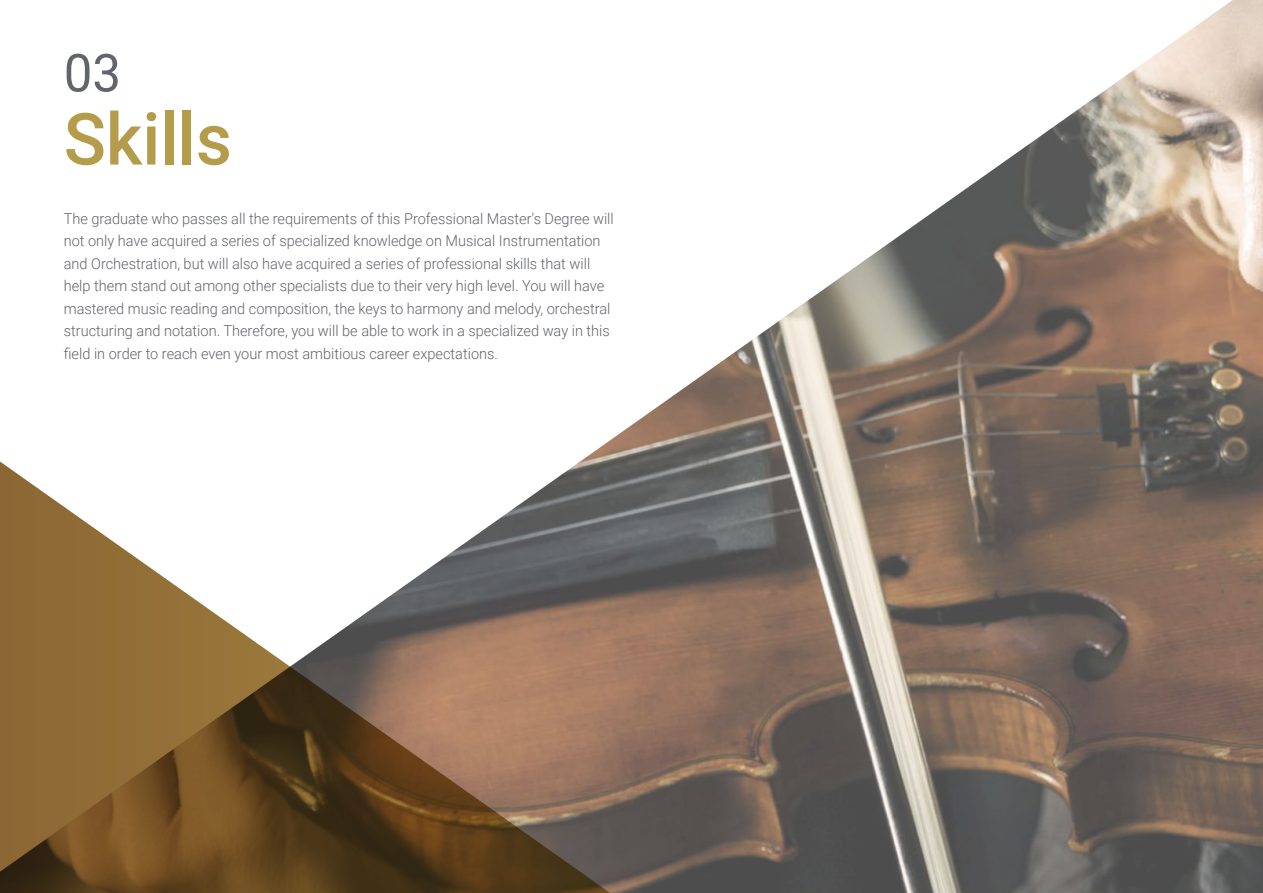
<style>
.page{position:relative;width:1263px;height:893px;background:#fff}
.page>*{position:absolute;margin:0;border:0;box-sizing:border-box;transform-origin:0 0}
.t1{font:500 72px "Roboto";color:#b49c4b}
.t2{font:52.5px "Roboto";color:#61646a}
.t3{font:300 15px/22.5px "Roboto";color:#61646a}
</style>
<div class="page">
<img style="left:602px;top:0;width:661px;height:893px">
<svg style="left:0;top:446px;width:640px;height:447px"></svg>
<h2 class="t2" style="left:64px;top:36px;width:59px">03</h2>
<h1 class="t1" style="left:64px;top:89px;width:170px">Skills</h1>
<p class="t3" style="left:64px;top:207px;width:551px">The graduate who passes all the requirements of this Professional Master's Degree will not only have acquired a series of specialized knowledge on Musical Instrumentation and Orchestration, but will also have acquired a series of professional skills that will help them stand out among other specialists due to their very high level. You will have mastered music reading and composition, the keys to harmony and melody, orchestral structuring and notation. Therefore, you will be able to work in a specialized way in this field in order to reach even your most ambitious career expectations.</p>
</div>
